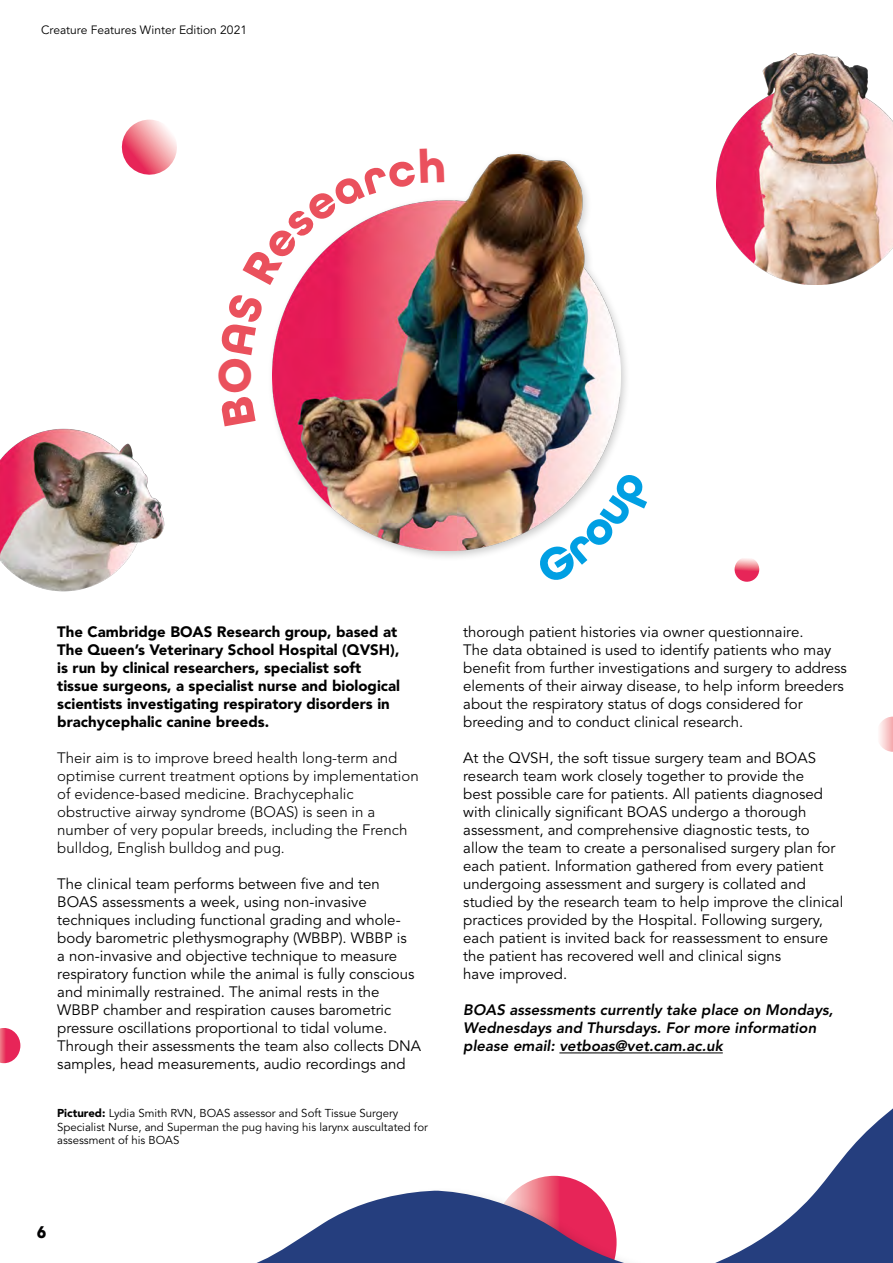
<style>
.page{position:relative;width:893px;height:1263px;background:#fff}
.page>*{position:absolute;margin:0;border:0;box-sizing:border-box;transform-origin:0 0}
.t1{font:700 48px "All Round Gothic";color:#ea515d}
.t2{font:700 18px "All Round Gothic";color:#020203}
.t3{font:15px/18px "Avenir LT Std";color:#000}
.t4{font:300 15px/18px "Avenir LT Std";color:#000}
.t5{font:900 15px/18px "Avenir LT Std";color:#000}
.t6{font:italic 800 15px/18px "Avenir LT Std";color:#000}
.t7{font:12px "Avenir LT Std";color:#000}
.t8{font:11.4px/13.6px "Avenir LT Std";color:#000}
.s1{font-weight:900}
</style>
<div class="page">
<img style="left:716px;top:54px;width:177px;height:230px">
<svg style="left:879px;top:717px;width:14px;height:35px"></svg>
<svg style="left:0;top:1028px;width:20px;height:35px"></svg>
<img style="left:0;top:428px;width:165px;height:164px">
<svg style="left:121px;top:120px;width:56px;height:55px"></svg>
<svg style="left:734px;top:558px;width:26px;height:24px"></svg>
<div style="left:267px;top:149px;width:364px;height:413px;background:#000;opacity:.21"></div>
<img style="left:273px;top:154px;width:347px;height:396px">
<svg style="left:256px;top:1176px;width:369px;height:87px"></svg>
<hr style="left:559px;top:1052px;width:164px;height:1px;background:#000">
<div style="left:625px;top:1047px;width:268px;height:216px;background:#fff"></div>
<svg style="left:626px;top:1052px;width:267px;height:211px"></svg>
<svg style="left:534px;top:471px;width:97px;height:91px"></svg>
<svg style="left:267px;top:149px;width:177px;height:136px"></svg>
<p class="t7" style="left:41px;top:23px;width:207px">Creature Features Winter Edition 2021</p>
<h1 class="t1" style="left:206px;top:394px;width:38px;rotate:-90deg">O</h1>
<p class="t5" style="left:57px;top:623px;width:344px">The Cambridge BOAS Research group, based at The Queen’s Veterinary School Hospital (QVSH), is run by clinical researchers, specialist soft tissue surgeons, a specialist nurse and biological scientists investigating respiratory disorders in brachycephalic canine breeds.</p>
<p class="t4" style="left:57px;top:749px;width:363px">Their aim is to improve breed health long-term and optimise current treatment options by implementation of evidence-based medicine. Brachycephalic obstructive airway syndrome (BOAS) is seen in a number of very popular breeds, including the French bulldog, English bulldog and pug.</p>
<p class="t3" style="left:57px;top:876px;width:365px">The clinical team performs between five and ten BOAS assessments a week, using non-invasive techniques including functional grading and whole&shy;body barometric plethysmography (WBBP). WBBP is<br>a non-invasive and objective technique to measure respiratory function while the animal is fully conscious and minimally restrained. The animal rests in the WBBP chamber and respiration causes barometric pressure oscillations proportional to tidal volume.<br>Through their assessments the team also collects DNA samples, head measurements, audio recordings and</p>
<p class="t8" style="left:57px;top:1107px;width:372px"><span class="s1">Pictured:</span> Lydia Smith RVN, BOAS assessor and Soft Tissue Surgery<br>Specialist Nurse, and Superman the pug having his larynx auscultated for assessment of his BOAS</p>
<p class="t2" style="left:37px;top:1221px;width:11px">6</p>
<p class="t3" style="left:463px;top:624px;width:385px">thorough patient histories via owner questionnaire.<br>The data obtained is used to identify patients who may benefit from further investigations and surgery to address elements of their airway disease, to help inform breeders about the respiratory status of dogs considered for breeding and to conduct clinical research.</p>
<p class="t3" style="left:463px;top:750px;width:381px">At the QVSH, the soft tissue surgery team and BOAS research team work closely together to provide the<br>best possible care for patients. All patients diagnosed with clinically significant BOAS undergo a thorough assessment, and comprehensive diagnostic tests, to allow the team to create a personalised surgery plan for each patient. Information gathered from every patient undergoing assessment and surgery is collated and studied by the research team to help improve the clinical practices provided by the Hospital. Following surgery, each patient is invited back for reassessment to ensure the patient has recovered well and clinical signs<br>have improved.</p>
<p class="t6" style="left:463px;top:1001px;width:371px">BOAS assessments currently take place on Mondays,<br>Wednesdays and Thursdays. For more information please email: vetboas@vet.cam.ac.uk</p>
</div>
